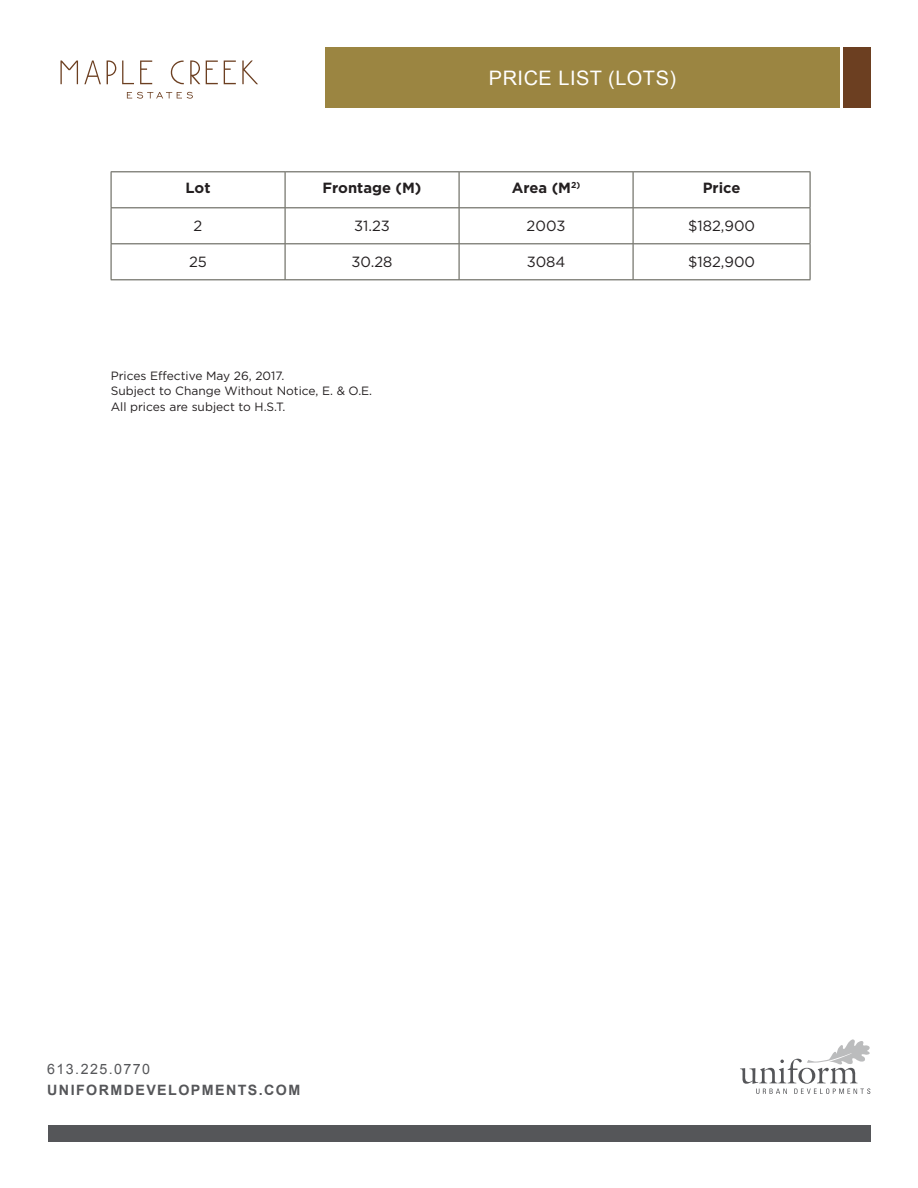
<style>
.page{position:relative;width:918px;height:1188px;background:#fff}
.page>*{position:absolute;margin:0;border:0;box-sizing:border-box;transform-origin:0 0}
.t1{font:19.95px "Arial";letter-spacing:.025em;color:#fff}
.Model_name_pg_2{font:14.7px "Gotham Pro";color:#231f20}
.Model_name_pg_2-2{font:700 14.7px "Gotham Pro";color:#231f20}
.t2{font:700 14.25px "Arial";letter-spacing:.1em;color:#555659}
.t3{font:14.25px "Arial";letter-spacing:.1em;color:#555659}
.Model_name_pg_2-3{font:12px "Gotham Pro";color:#231f20}
</style>
<div class="page">
<div style="left:48px;top:1125px;width:822px;height:17px;background:#555659"></div>
<svg style="left:740px;top:1039px;width:130px;height:55px"></svg>
<div style="left:325px;top:47px;width:515px;height:61px;background:#9b8541"></div>
<div style="left:843px;top:47px;width:27px;height:61px;background:#6c3f21"></div>
<svg style="left:60px;top:61px;width:18px;height:23px"></svg>
<svg style="left:84px;top:61px;width:17px;height:23px"></svg>
<svg style="left:107px;top:60px;width:9px;height:24px"></svg>
<svg style="left:122px;top:61px;width:12px;height:23px"></svg>
<svg style="left:140px;top:61px;width:12px;height:23px"></svg>
<svg style="left:171px;top:61px;width:13px;height:23px"></svg>
<svg style="left:190px;top:60px;width:10px;height:24px"></svg>
<svg style="left:206px;top:61px;width:12px;height:23px"></svg>
<svg style="left:224px;top:61px;width:12px;height:23px"></svg>
<svg style="left:242px;top:61px;width:16px;height:23px"></svg>
<svg style="left:127px;top:92px;width:66px;height:7px"></svg>
<hr style="left:111px;top:171px;width:174px;height:1px;background:#525248">
<hr style="left:111px;top:172px;width:1px;height:35px;background:#525248">
<hr style="left:285px;top:171px;width:174px;height:1px;background:#525248">
<hr style="left:285px;top:172px;width:1px;height:35px;background:#525248">
<hr style="left:459px;top:171px;width:174px;height:1px;background:#525248">
<hr style="left:459px;top:172px;width:1px;height:35px;background:#525248">
<hr style="left:633px;top:171px;width:177px;height:1px;background:#525248">
<hr style="left:633px;top:172px;width:1px;height:35px;background:#525248">
<hr style="left:810px;top:172px;width:1px;height:35px;background:#525248">
<hr style="left:111px;top:207px;width:174px;height:1px;background:#525248">
<hr style="left:111px;top:208px;width:1px;height:35px;background:#525248">
<hr style="left:285px;top:207px;width:174px;height:1px;background:#525248">
<hr style="left:285px;top:208px;width:1px;height:35px;background:#525248">
<hr style="left:459px;top:207px;width:174px;height:1px;background:#525248">
<hr style="left:459px;top:208px;width:1px;height:35px;background:#525248">
<hr style="left:633px;top:207px;width:177px;height:1px;background:#525248">
<hr style="left:633px;top:208px;width:1px;height:35px;background:#525248">
<hr style="left:810px;top:208px;width:1px;height:35px;background:#525248">
<hr style="left:111px;top:243px;width:174px;height:1px;background:#525248">
<hr style="left:111px;top:244px;width:1px;height:35px;background:#525248">
<hr style="left:285px;top:243px;width:174px;height:1px;background:#525248">
<hr style="left:285px;top:244px;width:1px;height:35px;background:#525248">
<hr style="left:459px;top:243px;width:174px;height:1px;background:#525248">
<hr style="left:459px;top:244px;width:1px;height:35px;background:#525248">
<hr style="left:633px;top:243px;width:177px;height:1px;background:#525248">
<hr style="left:633px;top:244px;width:1px;height:35px;background:#525248">
<hr style="left:810px;top:244px;width:1px;height:35px;background:#525248">
<hr style="left:111px;top:279px;width:174px;height:1px;background:#525248">
<hr style="left:285px;top:279px;width:174px;height:1px;background:#525248">
<hr style="left:459px;top:279px;width:174px;height:1px;background:#525248">
<hr style="left:633px;top:279px;width:177px;height:1px;background:#525248">
<h1 class="t1" style="left:489px;top:65px;width:189px">PRICE LIST (LOTS)</h1>
<p class="Model_name_pg_2-2" style="left:186px;top:179px;width:26px">Lot</p>
<p class="Model_name_pg_2-2" style="left:323px;top:179px;width:100px">Frontage (M)</p>
<p class="Model_name_pg_2-2" style="left:512px;top:179px;width:70px">Area (M<sup>2)</sup></p>
<p class="Model_name_pg_2-2" style="left:703px;top:179px;width:39px">Price</p>
<p class="Model_name_pg_2" style="left:194px;top:218px;width:10px">2</p>
<p class="Model_name_pg_2" style="left:354px;top:218px;width:37px">31.23</p>
<p class="Model_name_pg_2" style="left:527px;top:218px;width:40px">2003</p>
<p class="Model_name_pg_2" style="left:688px;top:218px;width:69px">$182,900</p>
<p class="Model_name_pg_2" style="left:189px;top:254px;width:19px">25</p>
<p class="Model_name_pg_2" style="left:352px;top:254px;width:43px">30.28</p>
<p class="Model_name_pg_2" style="left:527px;top:254px;width:40px">3084</p>
<p class="Model_name_pg_2" style="left:688px;top:254px;width:69px">$182,900</p>
<p class="Model_name_pg_2-3" style="left:111px;top:369px;width:175px">Prices Effective May 26, 2017.</p>
<p class="Model_name_pg_2-3" style="left:111px;top:384px;width:263px">Subject to Change Without Notice, E. &amp; O.E.</p>
<p class="Model_name_pg_2-3" style="left:111px;top:400px;width:176px">All prices are subject to H.S.T.</p>
<p class="t3" style="left:47px;top:1059px;width:104px">613.225.0770</p>
<p class="t2" style="left:47px;top:1081px;width:255px">UNIFORMDEVELOPMENTS.COM</p>
</div>
